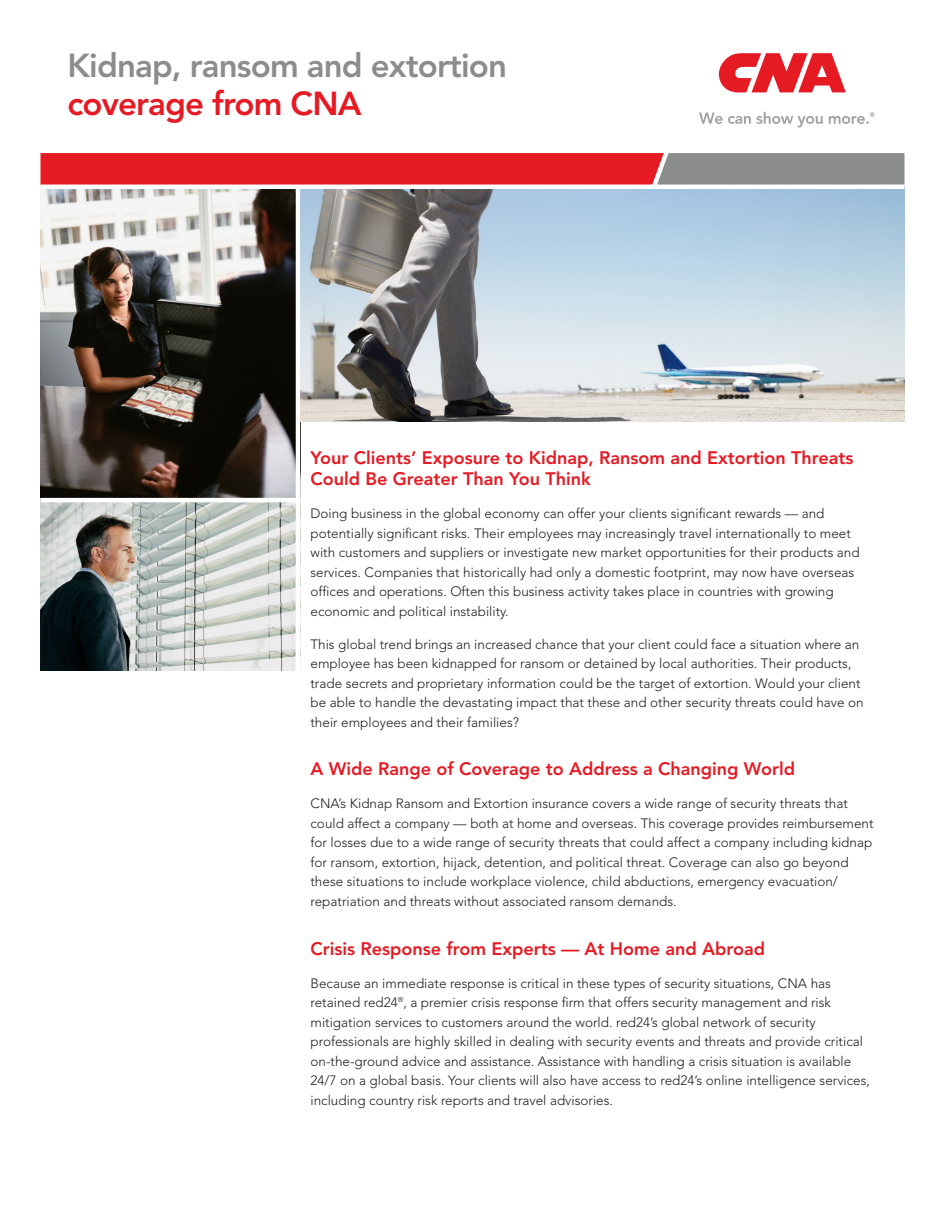
<style>
.page{position:relative;width:945px;height:1215px;background:#fff}
.page>*{position:absolute;margin:0;border:0;box-sizing:border-box;transform-origin:0 0}
.t1{font:800 33px "Avenir";letter-spacing:-.025em;color:#8b8d8c}
.t2{font:800 33px "Avenir";letter-spacing:-.025em;color:#e51a23}
.Subhead{font:800 18px/21.6px "Avenir";color:#e51a23}
.t3{font:300 13.5px/19.5px "Avenir";color:#231f20}
</style>
<div class="page">
<svg style="left:719px;top:53px;width:127px;height:39px"></svg>
<svg style="left:699px;top:112px;width:124px;height:16px"></svg>
<svg style="left:829px;top:112px;width:46px;height:12px"></svg>
<img style="left:40px;top:391px;width:256px;height:280px">
<hr style="left:41px;top:498px;width:255px;height:4px;background:#fff">
<svg style="left:40px;top:153px;width:864px;height:238px"></svg>
<img style="left:300px;top:189px;width:604px;height:233px">
<hr style="left:40px;top:185px;width:864px;height:4px;background:#fff">
<p class="t1" style="left:68px;top:46px;width:441px">Kidnap, ransom and extortion</p>
<p class="t2" style="left:68px;top:84px;width:296px">coverage from CNA</p>
<p class="Subhead" style="left:310px;top:447px;width:544px">Your Clients’ Exposure to Kidnap, Ransom and Extortion Threats<br>Could Be Greater Than You Think</p>
<p class="t3" style="left:310px;top:504px;width:551px">Doing business in the global economy can offer your clients significant rewards — and potentially significant risks. Their employees may increasingly travel internationally to meet with customers and suppliers or investigate new market opportunities for their products and services. Companies that historically had only a domestic footprint, may now have overseas offices and operations. Often this business activity takes place in countries with growing economic and political instability.</p>
<p class="t3" style="left:310px;top:634px;width:555px">This global trend brings an increased chance that your client could face a situation where an employee has been kidnapped for ransom or detained by local authorities. Their products, trade secrets and proprietary information could be the target of extortion. Would your client be able to handle the devastating impact that these and other security threats could have on their employees and their families?</p>
<p class="Subhead" style="left:310px;top:758px;width:486px">A Wide Range of Coverage to Address a Changing World</p>
<p class="t3" style="left:310px;top:794px;width:565px">CNA’s Kidnap Ransom and Extortion insurance covers a wide range of security threats that could affect a company — both at home and overseas. This coverage provides reimbursement for losses due to a wide range of security threats that could affect a company including kidnap for ransom, extortion, hijack, detention, and political threat. Coverage can also go beyond these situations to include workplace violence, child abductions, emergency evacuation/ repatriation and threats without associated ransom demands.</p>
<p class="Subhead" style="left:310px;top:937px;width:456px">Crisis Response from Experts — At Home and Abroad</p>
<p class="t3" style="left:310px;top:973px;width:561px">Because an immediate response is critical in these types of security situations, CNA has retained red24<sup>®</sup>, a premier crisis response firm that offers security management and risk mitigation services to customers around the world. red24’s global network of security professionals are highly skilled in dealing with security events and threats and provide critical on-the-ground advice and assistance. Assistance with handling a crisis situation is available 24/7 on a global basis. Your clients will also have access to red24’s online intelligence services, including country risk reports and travel advisories.</p>
</div>
